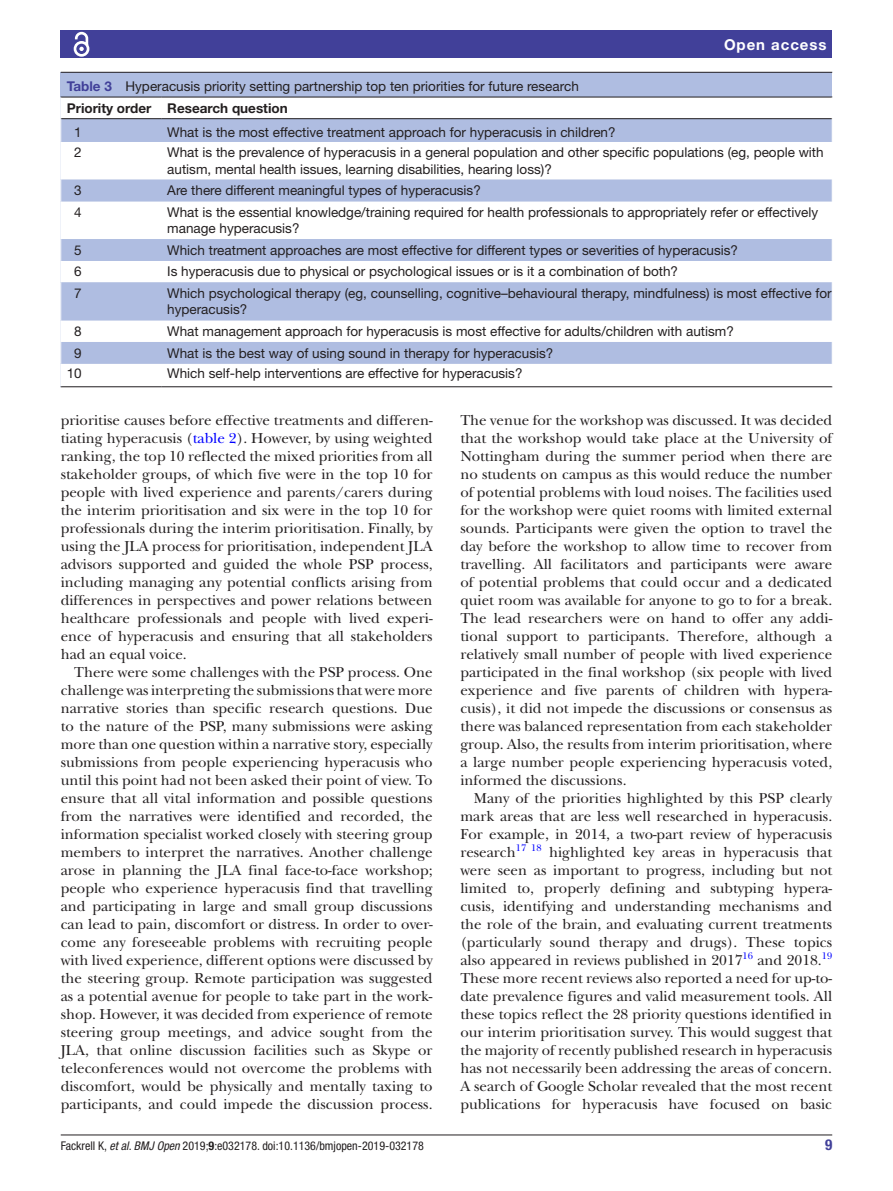
<style>
.page{position:relative;width:893px;height:1191px;background:#fff}
.page>*{position:absolute;margin:0;border:0;box-sizing:border-box;transform-origin:0 0}
.t1{font:15px/18px "New Baskerville";color:#231f20;text-align:justify}
.t2{font:700 15px "Helvetica Neue LT Std";letter-spacing:.065em;color:#fff}
.t3{font:700 condensed 15px "Helvetica Neue LT Std";color:#414099}
.t4{font:13.5px/16.2px "Helvetica Neue LT Std";color:#231f20}
.t5{font:condensed 12px "Helvetica Neue LT Std";color:#231f20}
.t6{font:9.9px "New Baskerville";color:#00f}
.s1{font-weight:700;color:#414099}
.s2{font-weight:700}
.s3{color:#00f}
.s4{font-style:italic}
</style>
<div class="page">
<hr style="left:61px;top:1134px;width:771px;height:1px;background:#231f20">
<div style="left:61px;top:31px;width:771px;height:27px;background:#414099"></div>
<svg style="left:73px;top:31px;width:17px;height:26px"></svg>
<div style="left:61px;top:73px;width:771px;height:314px;background:#afbde1"></div>
<hr style="left:61px;top:72px;width:771px;height:1px;background:#231f20">
<div style="left:61px;top:98px;width:771px;height:288px;background:#fff"></div>
<svg style="left:61px;top:119px;width:771px;height:245px"></svg>
<hr style="left:61px;top:97px;width:100px;height:1px;background:#231f20">
<hr style="left:61px;top:118px;width:100px;height:1px;background:#231f20">
<hr style="left:161px;top:97px;width:671px;height:1px;background:#231f20">
<hr style="left:161px;top:118px;width:671px;height:1px;background:#231f20">
<hr style="left:61px;top:386px;width:100px;height:1px;background:#231f20">
<hr style="left:161px;top:386px;width:671px;height:1px;background:#231f20">
<svg style="left:60px;top:97px;width:1px;height:45px"></svg>
<svg style="left:60px;top:180px;width:1px;height:21px"></svg>
<svg style="left:60px;top:239px;width:1px;height:43px"></svg>
<svg style="left:60px;top:320px;width:1px;height:66px"></svg>
<p class="t2" style="left:724px;top:35px;width:104px">Open access</p>
<p class="t4" style="left:67px;top:75px;width:514px;line-height:22px"><span class="s1">Table 3</span> Hyperacusis priority setting partnership top ten priorities for future research<br><span class="s2">Priority order Research question</span></p>
<p class="t4" style="left:74px;top:124px;width:9px">1</p>
<p class="t4" style="left:167px;top:124px;width:450px">What is the most effective treatment approach for hyperacusis in children?</p>
<p class="t4" style="left:74px;top:144px;width:9px">2</p>
<p class="t4" style="left:167px;top:144px;width:658px">What is the prevalence of hyperacusis in a general population and other specific populations (eg, people with autism, mental health issues, learning disabilities, hearing loss)?</p>
<p class="t4" style="left:74px;top:182px;width:9px">3</p>
<p class="t4" style="left:167px;top:182px;width:315px">Are there different meaningful types of hyperacusis?</p>
<p class="t4" style="left:74px;top:204px;width:9px">4</p>
<p class="t4" style="left:167px;top:204px;width:652px">What is the essential knowledge/training required for health professionals to appropriately refer or effectively manage hyperacusis?</p>
<p class="t4" style="left:74px;top:242px;width:9px">5</p>
<p class="t4" style="left:167px;top:242px;width:572px">Which treatment approaches are most effective for different types or severities of hyperacusis?</p>
<p class="t4" style="left:74px;top:263px;width:9px">6</p>
<p class="t4" style="left:167px;top:263px;width:512px">Is hyperacusis due to physical or psychological issues or is it a combination of both?</p>
<p class="t4" style="left:74px;top:285px;width:9px">7</p>
<p class="t4" style="left:167px;top:285px;width:666px">Which psychological therapy (eg, counselling, cognitive–behavioural therapy, mindfulness) is most effective for hyperacusis?</p>
<p class="t4" style="left:74px;top:323px;width:9px">8</p>
<p class="t4" style="left:167px;top:323px;width:568px">What management approach for hyperacusis is most effective for adults/children with autism?</p>
<p class="t4" style="left:74px;top:344px;width:9px">9</p>
<p class="t4" style="left:167px;top:344px;width:388px">What is the best way of using sound in therapy for hyperacusis?</p>
<p class="t4" style="left:67px;top:365px;width:17px">10</p>
<p class="t4" style="left:167px;top:365px;width:357px">Which self-help interventions are effective for hyperacusis?</p>
<p class="t1" style="left:61px;top:411px;width:373px">prioritise causes before effective treatments and differen&shy;tiating hyperacusis (<span class="s3">table 2</span>). However, by using weighted ranking, the top 10 reflected the mixed priorities from all stakeholder groups, of which five were in the top 10 for people with lived experience and parents/carers during the interim prioritisation and six were in the top 10 for professionals during the interim prioritisation. Finally, by using the JLA process for prioritisation, independent JLA advisors supported and guided the whole PSP process, including managing any potential conflicts arising from differences in perspectives and power relations between healthcare professionals and people with lived experi&shy;ence of hyperacusis and ensuring that all stakeholders had an equal voice.</p>
<p class="t1" style="left:61px;top:663px;width:373px;text-indent:14px">There were some challenges with the PSP process. One challenge was interpreting the submissions that were more narrative stories than specific research questions. Due to the nature of the PSP, many submissions were asking more than one question within a narrative story, especially submissions from people experiencing hyperacusis who until this point had not been asked their point of view. To ensure that all vital information and possible questions from the narratives were identified and recorded, the information specialist worked closely with steering group members to interpret the narratives. Another challenge arose in planning the JLA final face-to-face workshop; people who experience hyperacusis find that travelling and participating in large and small group discussions can lead to pain, discomfort or distress. In order to over&shy;come any foreseeable problems with recruiting people with lived experience, different options were discussed by the steering group. Remote participation was suggested as a potential avenue for people to take part in the work&shy;shop. However, it was decided from experience of remote steering group meetings, and advice sought from the JLA, that online discussion facilities such as Skype or teleconferences would not overcome the problems with discomfort, would be physically and mentally taxing to participants, and could impede the discussion process.</p>
<p class="t1" style="left:460px;top:411px;width:373px">The venue for the workshop was discussed. It was decided that the workshop would take place at the University of Nottingham during the summer period when there are no students on campus as this would reduce the number of potential problems with loud noises. The facilities used for the workshop were quiet rooms with limited external sounds. Participants were given the option to travel the day before the workshop to allow time to recover from travelling. All facilitators and participants were aware of potential problems that could occur and a dedicated quiet room was available for anyone to go to for a break.<br>The lead researchers were on hand to offer any addi&shy;tional support to participants. Therefore, although a relatively small number of people with lived experience participated in the final workshop (six people with lived experience and five parents of children with hypera&shy;cusis), it did not impede the discussions or consensus as there was balanced representation from each stakeholder group. Also, the results from interim prioritisation, where a large number people experiencing hyperacusis voted, informed the discussions.</p>
<p class="t1" style="left:460px;top:789px;width:373px;text-indent:13px">Many of the priorities highlighted by this PSP clearly mark areas that are less well researched in hyperacusis.<br>For example, in 2014, a two-part review of hyperacusis research</p>
<p class="t6" style="left:516px;top:841px;width:27px">17 18</p>
<p class="t1" style="left:460px;top:843px;width:373px;text-indent:89px">highlighted key areas in hyperacusis that were seen as important to progress, including but not limited to, properly defining and subtyping hypera&shy;cusis, identifying and understanding mechanisms and the role of the brain, and evaluating current treatments (particularly sound therapy and drugs). These topics also appeared in reviews published in 2017</p>
<p class="t6" style="left:743px;top:949px;width:12px">16</p>
<p class="t1" style="left:757px;top:951px;width:66px">and 2018.</p>
<p class="t6" style="left:822px;top:949px;width:12px">19</p>
<p class="t1" style="left:460px;top:969px;width:373px">These more recent reviews also reported a need for up-to&shy;date prevalence figures and valid measurement tools. All these topics reflect the 28 priority questions identified in our interim prioritisation survey. This would suggest that the majority of recently published research in hyperacusis has not necessarily been addressing the areas of concern.<br>A search of Google Scholar revealed that the most recent publications for hyperacusis have focused on basic</p>
<p class="t5" style="left:61px;top:1138px;width:365px">Fackrell K, <span class="s4">et al</span>. <span class="s4">BMJ Open</span> 2019;<span class="s2">9</span>:e032178. doi:10.1136/bmjopen-2019-032178</p>
<p class="t3" style="left:825px;top:1135px;width:9px">9</p>
</div>
